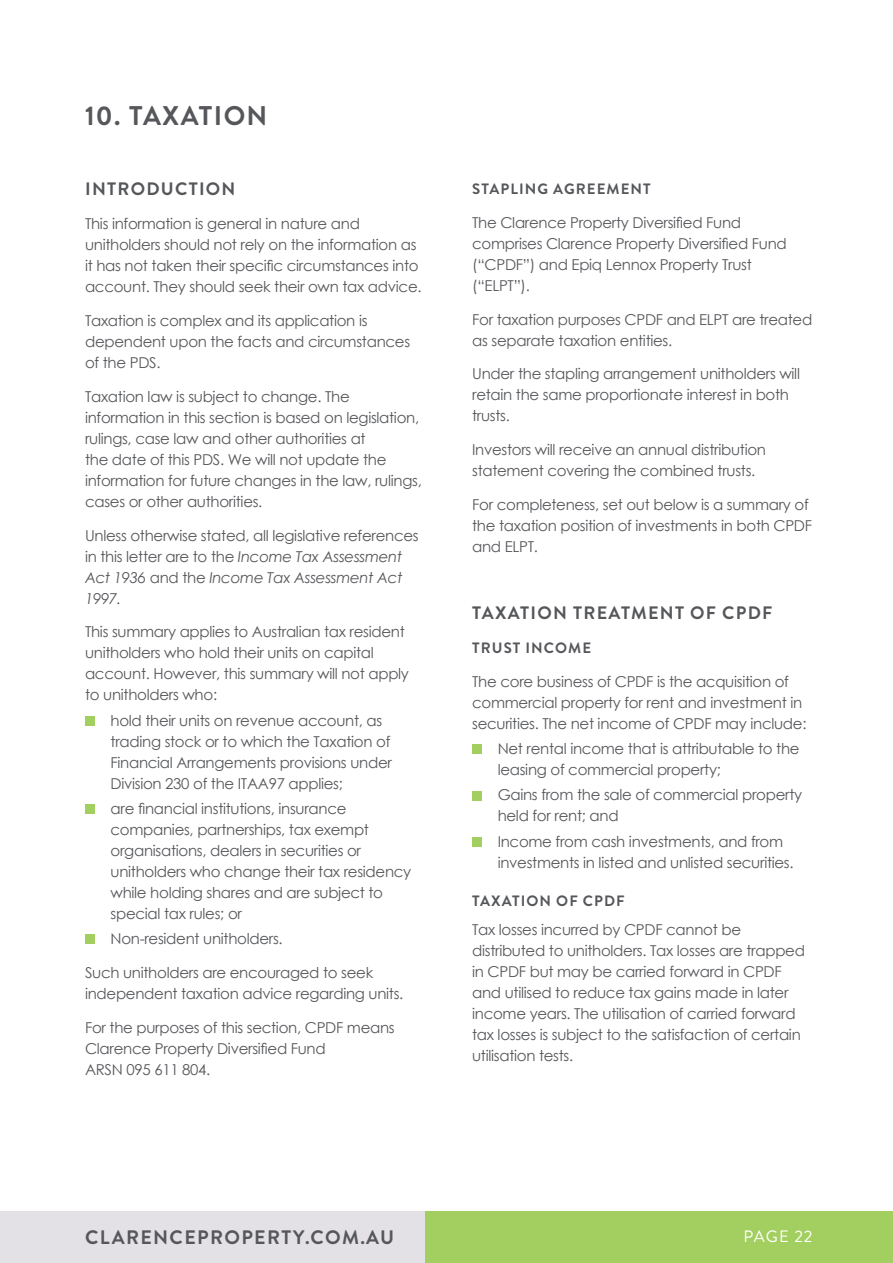
<style>
.page{position:relative;width:893px;height:1263px;background:#fff}
.page>*{position:absolute;margin:0;border:0;box-sizing:border-box;transform-origin:0 0}
.t1{font:700 27px "Brandon Grotesque";letter-spacing:.05em;color:#55575a}
.t2{font:700 19.5px "Brandon Grotesque";letter-spacing:.07em;color:#55575a}
.t3{font:700 18px "Brandon Grotesque";letter-spacing:.07em;color:#55575a}
.t4{font:16.5px "Brandon Grotesque";letter-spacing:.06em;color:#fff}
.t5{font:15px/21px "Century Gothic";letter-spacing:-.02em;color:#55575a}
.t6{font:700 15px "Brandon Grotesque";letter-spacing:.07em;color:#55575a}
.s1{font-style:italic}
</style>
<div class="page">
<div style="left:0;top:1212px;width:425px;height:51px;background:#e4e1e6"></div>
<div style="left:425px;top:1212px;width:468px;height:51px;background:#a2cf5f"></div>
<div style="left:85px;top:716px;width:10px;height:9px;background:#a2cf5f"></div>
<div style="left:85px;top:804px;width:10px;height:10px;background:#a2cf5f"></div>
<div style="left:85px;top:934px;width:10px;height:10px;background:#a2cf5f"></div>
<div style="left:472px;top:744px;width:10px;height:10px;background:#a2cf5f"></div>
<div style="left:472px;top:791px;width:10px;height:9px;background:#a2cf5f"></div>
<div style="left:472px;top:837px;width:10px;height:10px;background:#a2cf5f"></div>
<h1 class="t1" style="left:85px;top:97px;width:184px">10. TAXATION</h1>
<p class="t3" style="left:85px;top:177px;width:152px">INTRODUCTION</p>
<p class="t5" style="left:85px;top:213px;width:338px">This information is general in nature and unitholders should not rely on the information as it has not taken their specific circumstances into account. They should seek their own tax advice.</p>
<p class="t5" style="left:85px;top:310px;width:327px">Taxation is complex and its application is dependent upon the facts and circumstances of the PDS.</p>
<p class="t5" style="left:85px;top:386px;width:338px">Taxation law is subject to change. The information in this section is based on legislation, rulings, case law and other authorities at<br>the date of this PDS. We will not update the information for future changes in the law, rulings, cases or other authorities.</p>
<p class="t5" style="left:85px;top:524px;width:335px">Unless otherwise stated, all legislative references in this letter are to the <span class="s1">Income Tax Assessment Act 1936</span> and the <span class="s1">Income Tax Assessment Act 1997.</span></p>
<p class="t5" style="left:85px;top:621px;width:325px">This summary applies to Australian tax resident unitholders who hold their units on capital account. However, this summary will not apply to unitholders who:</p>
<p class="t5" style="left:111px;top:709px;width:283px">hold their units on revenue account, as trading stock or to which the Taxation of Financial Arrangements provisions under Division 230 of the ITAA97 applies;</p>
<p class="t5" style="left:111px;top:798px;width:302px">are financial institutions, insurance companies, partnerships, tax exempt organisations, dealers in securities or unitholders who change their tax residency while holding shares and are subject to special tax rules; or</p>
<p class="t5" style="left:111px;top:928px;width:174px">Non-resident unitholders.</p>
<p class="t5" style="left:85px;top:962px;width:320px">Such unitholders are encouraged to seek independent taxation advice regarding units.</p>
<p class="t5" style="left:85px;top:1016px;width:311px">For the purposes of this section, CPDF means<br>Clarence Property Diversified Fund<br>ARSN 095 611 804.</p>
<p class="t6" style="left:472px;top:178px;width:180px">STAPLING AGREEMENT</p>
<p class="t5" style="left:472px;top:212px;width:316px">The Clarence Property Diversified Fund comprises Clarence Property Diversified Fund (“CPDF”) and Epiq Lennox Property Trust (“ELPT”).</p>
<p class="t5" style="left:472px;top:308px;width:342px">For taxation purposes CPDF and ELPT are treated as separate taxation entities.</p>
<p class="t5" style="left:472px;top:363px;width:329px">Under the stapling arrangement unitholders will retain the same proportionate interest in both trusts.</p>
<p class="t5" style="left:472px;top:439px;width:295px">Investors will receive an annual distribution statement covering the combined trusts.</p>
<p class="t5" style="left:472px;top:494px;width:341px">For completeness, set out below is a summary of the taxation position of investments in both CPDF and ELPT.</p>
<p class="t3" style="left:472px;top:601px;width:302px">TAXATION TREATMENT OF CPDF</p>
<p class="t6" style="left:472px;top:637px;width:120px">TRUST INCOME</p>
<p class="t5" style="left:472px;top:671px;width:336px">The core business of CPDF is the acquisition of commercial property for rent and investment in securities. The net income of CPDF may include:</p>
<p class="t5" style="left:498px;top:738px;width:303px">Net rental income that is attributable to the leasing of commercial property;</p>
<p class="t5" style="left:498px;top:784px;width:306px">Gains from the sale of commercial property held for rent; and</p>
<p class="t5" style="left:498px;top:830px;width:297px">Income from cash investments, and from investments in listed and unlisted securities.</p>
<p class="t6" style="left:472px;top:890px;width:154px">TAXATION OF CPDF</p>
<p class="t5" style="left:472px;top:919px;width:334px">Tax losses incurred by CPDF cannot be distributed to unitholders. Tax losses are trapped in CPDF but may be carried forward in CPDF and utilised to reduce tax gains made in later income years. The utilisation of carried forward tax losses is subject to the satisfaction of certain utilisation tests.</p>
<h2 class="t2" style="left:85px;top:1223px;width:311px">CLARENCEPROPERTY.COM.AU</h2>
<p class="t4" style="left:743px;top:1225px;width:71px">PAGE 22</p>
</div>
